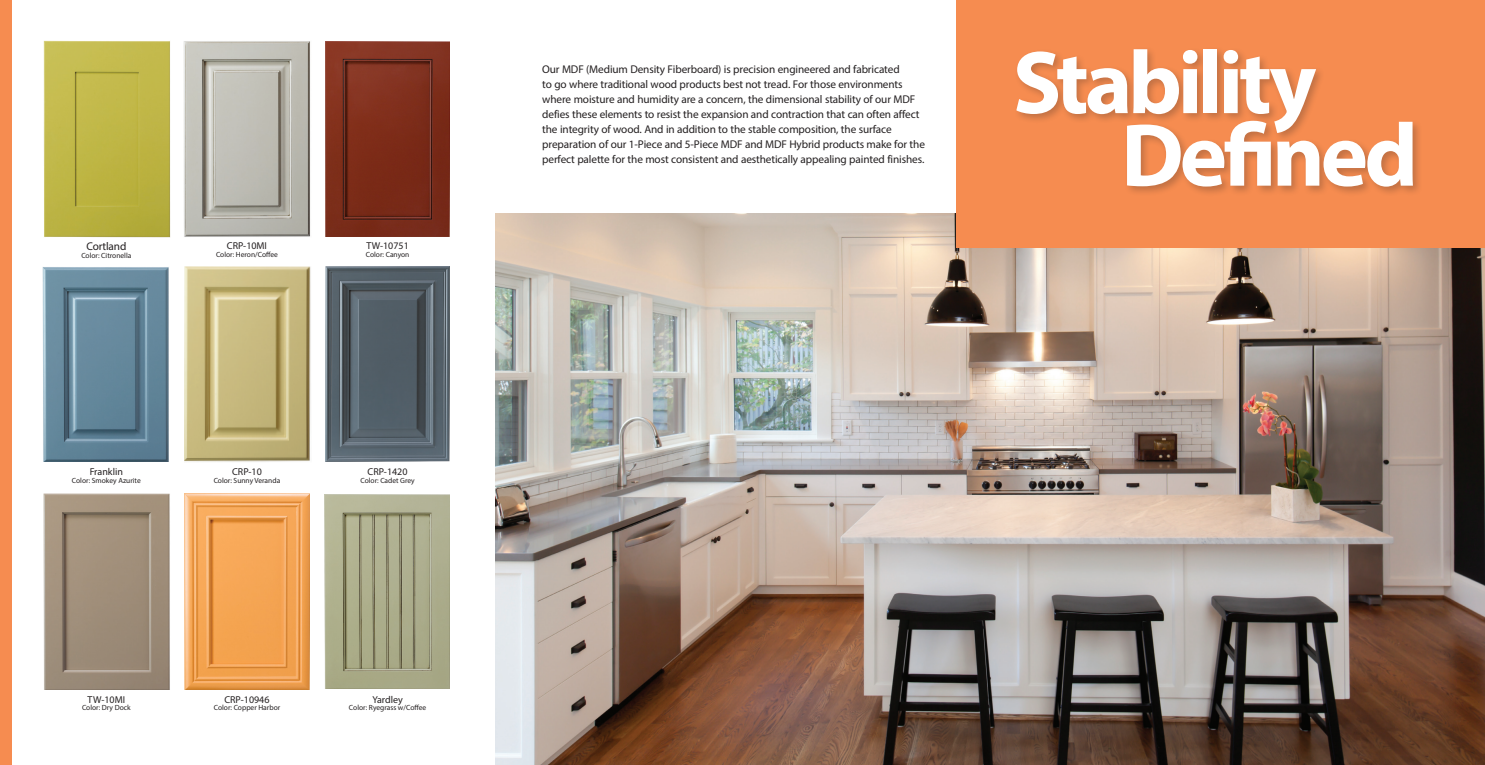
<style>
.page{position:relative;width:1485px;height:765px;background:#fff}
.page>*{position:absolute;margin:0;border:0;box-sizing:border-box;transform-origin:0 0}
.t1{font:700 90px/72.5px "Myriad Pro";letter-spacing:-.045em;color:#fff}
.t2{font:11.25px/15px "Myriad Pro";letter-spacing:-.01em;color:#231f20}
.t3{font:10px "Myriad Pro";color:#231f20}
.t4{font:7.5px "Myriad Pro";color:#231f20}
</style>
<div class="page">
<img style="left:495px;top:214px;width:990px;height:551px">
<div style="left:957px;top:0;width:528px;height:248px;background:#f68c50"></div>
<div style="left:1014px;top:46px;width:409px;height:151px;background:#231f20;opacity:.25"></div>
<img style="left:43px;top:40px;width:127px;height:197px">
<img style="left:43px;top:267px;width:126px;height:195px">
<img style="left:184px;top:266px;width:127px;height:196px">
<img style="left:326px;top:42px;width:124px;height:194px">
<img style="left:183px;top:41px;width:128px;height:196px">
<img style="left:44px;top:493px;width:126px;height:197px">
<img style="left:184px;top:494px;width:126px;height:195px">
<img style="left:325px;top:495px;width:125px;height:194px">
<div style="left:0;top:0;width:11px;height:765px;background:#f68c50"></div>
<img style="left:325px;top:267px;width:125px;height:195px">
<p class="t2" style="left:542px;top:61px;width:384px">Our MDF (Medium Density Fiberboard) is precision engineered and fabricated<br>to go where traditional wood products best not tread. For those environments where moisture and humidity are a concern, the dimensional stability of our MDF defies these elements to resist the expansion and contraction that can often affect the integrity of wood. And in addition to the stable composition, the surface preparation of our 1-Piece and 5-Piece MDF and MDF Hybrid products make for the perfect palette for the most consistent and aesthetically appealing painted finishes.</p>
<h1 class="t1" style="left:1121px;top:44px;width:298px;text-indent:-108px">Stability<br>Defined</h1>
<p class="t2" style="left:86px;top:239px;width:41px">Cortland</p>
<p class="t4" style="left:81px;top:250px;width:52px">Color: Citronella</p>
<p class="t3" style="left:227px;top:240px;width:42px">CRP-10MI</p>
<p class="t4" style="left:216px;top:250px;width:63px">Color: Heron/Coffee</p>
<p class="t3" style="left:366px;top:240px;width:44px">TW-10751</p>
<p class="t4" style="left:366px;top:250px;width:45px">Color: Canyon</p>
<p class="t3" style="left:90px;top:466px;width:35px">Franklin</p>
<p class="t4" style="left:72px;top:476px;width:70px">Color: Smokey Azurite</p>
<p class="t3" style="left:232px;top:466px;width:31px">CRP-10</p>
<p class="t4" style="left:214px;top:476px;width:68px">Color: Sunny Veranda</p>
<p class="t3" style="left:368px;top:466px;width:41px">CRP-1420</p>
<p class="t4" style="left:360px;top:476px;width:56px">Color: Cadet Grey</p>
<p class="t3" style="left:88px;top:693px;width:39px">TW-10MI</p>
<p class="t4" style="left:82px;top:703px;width:50px">Color: Dry Dock</p>
<p class="t3" style="left:224px;top:693px;width:47px">CRP-10946</p>
<p class="t4" style="left:214px;top:703px;width:68px">Color: Copper Harbor</p>
<p class="t3" style="left:372px;top:693px;width:32px">Yardley</p>
<p class="t4" style="left:349px;top:703px;width:79px">Color: Ryegrass w/Coffee</p>
</div>
